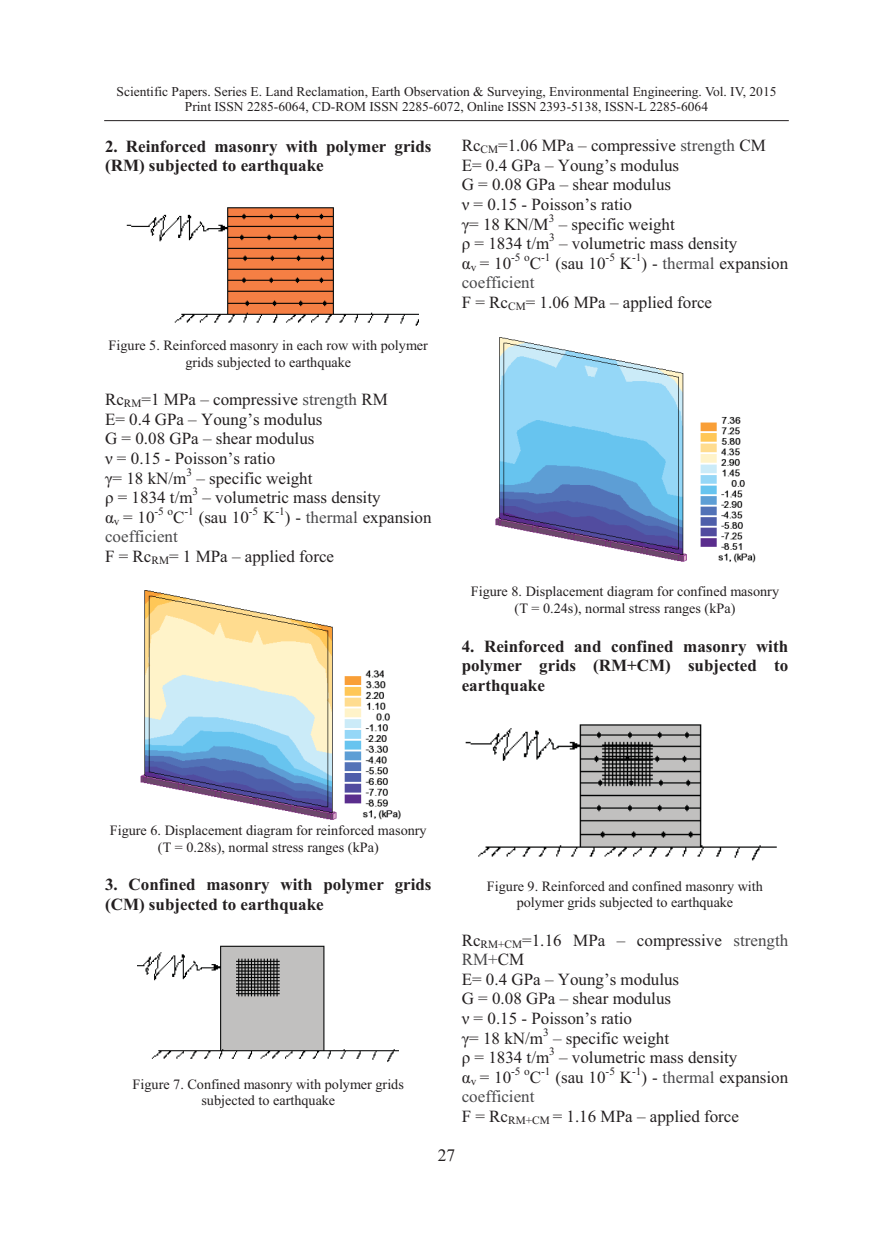
<style>
.page{position:relative;width:893px;height:1241px;background:#fff}
.page>*{position:absolute;margin:0;border:0;box-sizing:border-box;transform-origin:0 0}
.t1{font:17.5px "Times New Roman";color:#231f20}
.t2{font:16.97px/19.6px "Times New Roman";color:#231f20}
.t3{font:700 16.97px/19.6px "Times New Roman";color:#231f20}
.t4{font:14.17px/16.3px "Times New Roman";color:#231f20;text-align:center}
.t5{font:13.47px/15.2px "Times New Roman";color:#231f20;text-align:center}
.t6{font:11.38px "Times New Roman";color:#231f20}
.s1{font-style:inherit}
.s2{color:#48484a}
</style>
<div class="page">
<img style="left:126px;top:207px;width:293px;height:119px">
<img style="left:140px;top:590px;width:261px;height:230px">
<img style="left:138px;top:945px;width:260px;height:117px">
<img style="left:495px;top:337px;width:261px;height:226px">
<img style="left:465px;top:724px;width:312px;height:137px">
<hr style="left:104px;top:120px;width:685px;height:1px;background:#231f20">
<p class="t5" style="left:117px;top:85px;width:661px">Scientific Papers. Series E. Land Reclamation, Earth Observation &amp; Surveying, Environmental Engineering. Vol. IV, 2015<br>Print ISSN 2285-6064, CD-ROM ISSN 2285-6072, Online ISSN 2393-5138, ISSN-L 2285-6064</p>
<p class="t3" style="left:105px;top:138px;width:328px">2. Reinforced masonry with polymer grids (RM) subjected to earthquake</p>
<p class="t4" style="left:109px;top:339px;width:321px">Figure 5. Reinforced masonry in each row with polymer grids subjected to earthquake</p>
<p class="t2" style="left:105px;top:391px;width:284px">Rc<sub>RM</sub>=1 MPa <span class="s1">–</span> compressive <span class="s2">strength</span> RM<br>E= 0.4 GPa <span class="s1">– Young’</span>s modulus<br>G = 0.08 GPa <span class="s1">–</span> shear modulus<br><span class="s1">ν</span> = 0.15 - <span class="s1">Poisson’s</span> ratio<br><span class="s1">γ</span>= 18 kN/m</p>
<p class="t6" style="left:186px;top:467px;width:7px">3</p>
<p class="t2" style="left:196px;top:469px;width:118px"><span class="s1">–</span> specific weight</p>
<p class="t2" style="left:105px;top:489px;width:89px"><span class="s1">ρ</span> = 1834 t/m</p>
<p class="t6" style="left:193px;top:487px;width:7px">3</p>
<p class="t2" style="left:202px;top:489px;width:180px"><span class="s1">–</span> volumetric mass density</p>
<p class="t2" style="left:105px;top:508px;width:51px"><span class="s1">α</span><sub>v</sub> = 10</p>
<p class="t6" style="left:275px;top:507px;width:11px">-1</p>
<p class="t2" style="left:285px;top:508px;width:148px">) - <span class="s2">thermal</span> expansion</p>
<p class="t2" style="left:105px;top:528px;width:231px"><span class="s2">coefficient<br></span>F = Rc<sub>RM</sub>= 1 MPa <span class="s1">–</span> applied force</p>
<p class="t6" style="left:184px;top:507px;width:11px">-1</p>
<p class="t2" style="left:199px;top:508px;width:52px">(sau 10</p>
<p class="t6" style="left:249px;top:507px;width:11px">-5</p>
<p class="t6" style="left:155px;top:507px;width:20px">-5 o</p>
<p class="t2" style="left:173px;top:508px;width:13px">C</p>
<p class="t2" style="left:263px;top:508px;width:14px">K</p>
<p class="t2" style="left:462px;top:137px;width:306px">Rc<sub>CM</sub>=1.06 MPa <span class="s1">–</span> compressive <span class="s2">strength</span> CM<br>E= 0.4 GPa <span class="s1">– Young’</span>s modulus<br>G = 0.08 GPa <span class="s1">–</span> shear modulus<br><span class="s1">ν</span> = 0.15 - <span class="s1">Poisson’s</span> ratio<br><span class="s1">γ</span>= 18 KN/M</p>
<p class="t6" style="left:549px;top:214px;width:7px">3</p>
<p class="t2" style="left:559px;top:216px;width:118px"><span class="s1">–</span> specific weight</p>
<p class="t2" style="left:462px;top:235px;width:89px"><span class="s1">ρ</span> = 1834 t/m</p>
<p class="t6" style="left:549px;top:233px;width:7px">3</p>
<p class="t2" style="left:559px;top:235px;width:180px"><span class="s1">–</span> volumetric mass density</p>
<p class="t2" style="left:462px;top:255px;width:51px"><span class="s1">α</span><sub>v</sub> = 10</p>
<p class="t6" style="left:632px;top:253px;width:11px">-1</p>
<p class="t2" style="left:641px;top:255px;width:148px">) - <span class="s2">thermal</span> expansion</p>
<p class="t2" style="left:462px;top:274px;width:252px"><span class="s2">coefficient<br></span>F = Rc<sub>CM</sub>= 1.06 MPa <span class="s1">–</span> applied force</p>
<p class="t6" style="left:541px;top:253px;width:11px">-1</p>
<p class="t2" style="left:555px;top:255px;width:52px">(sau 10</p>
<p class="t6" style="left:606px;top:253px;width:11px">-5</p>
<p class="t6" style="left:511px;top:253px;width:20px">-5 o</p>
<p class="t2" style="left:530px;top:255px;width:13px">C</p>
<p class="t2" style="left:620px;top:255px;width:14px">K</p>
<p class="t4" style="left:471px;top:585px;width:310px">Figure 8. Displacement diagram for confined masonry (T = 0.24s), normal stress ranges (kPa)</p>
<p class="t3" style="left:462px;top:638px;width:328px;text-align:justify">4. Reinforced and confined masonry with polymer grids (RM+CM) subjected to earthquake</p>
<p class="t4" style="left:110px;top:823px;width:318px">Figure 6. Displacement diagram for reinforced masonry (T = 0.28s), normal stress ranges (kPa)</p>
<p class="t3" style="left:105px;top:876px;width:328px">3. Confined masonry with polymer grids (CM) subjected to earthquake</p>
<p class="t4" style="left:133px;top:1077px;width:273px">Figure 7. Confined masonry with polymer grids subjected to earthquake</p>
<p class="t4" style="left:487px;top:879px;width:277px">Figure 9. Reinforced and confined masonry with polymer grids subjected to earthquake</p>
<p class="t2" style="left:462px;top:931px;width:328px">Rc<sub>RM+CM</sub>=1.16 MPa <span class="s1">–</span> compressive <span class="s2">strength<br>RM+</span>CM<br>E= 0.4 GPa <span class="s1">– Young’</span>s modulus<br>G = 0.08 GPa <span class="s1">–</span> shear modulus<br><span class="s1">ν</span> = 0.15 - <span class="s1">Poisson’s</span> ratio<br><span class="s1">γ</span>= 18 kN/m</p>
<p class="t6" style="left:543px;top:1027px;width:7px">3</p>
<p class="t2" style="left:553px;top:1029px;width:118px"><span class="s1">–</span> specific weight</p>
<p class="t2" style="left:462px;top:1049px;width:89px"><span class="s1">ρ</span> = 1834 t/m</p>
<p class="t6" style="left:549px;top:1047px;width:7px">3</p>
<p class="t2" style="left:559px;top:1049px;width:180px"><span class="s1">–</span> volumetric mass density</p>
<p class="t2" style="left:462px;top:1068px;width:51px"><span class="s1">α</span><sub>v</sub> = 10</p>
<p class="t6" style="left:632px;top:1066px;width:11px">-1</p>
<p class="t2" style="left:641px;top:1068px;width:148px">) - <span class="s2">thermal</span> expansion</p>
<p class="t2" style="left:462px;top:1088px;width:279px"><span class="s2">coefficient<br></span>F = Rc<sub>RM+CM</sub> = 1.16 MPa <span class="s1">–</span> applied force</p>
<p class="t6" style="left:541px;top:1066px;width:11px">-1</p>
<p class="t2" style="left:555px;top:1068px;width:52px">(sau 10</p>
<p class="t6" style="left:606px;top:1066px;width:11px">-5</p>
<p class="t6" style="left:511px;top:1066px;width:20px">-5 o</p>
<p class="t2" style="left:530px;top:1068px;width:13px">C</p>
<p class="t2" style="left:620px;top:1068px;width:14px">K</p>
<p class="t1" style="left:438px;top:1149px;width:19px">27</p>
</div>
